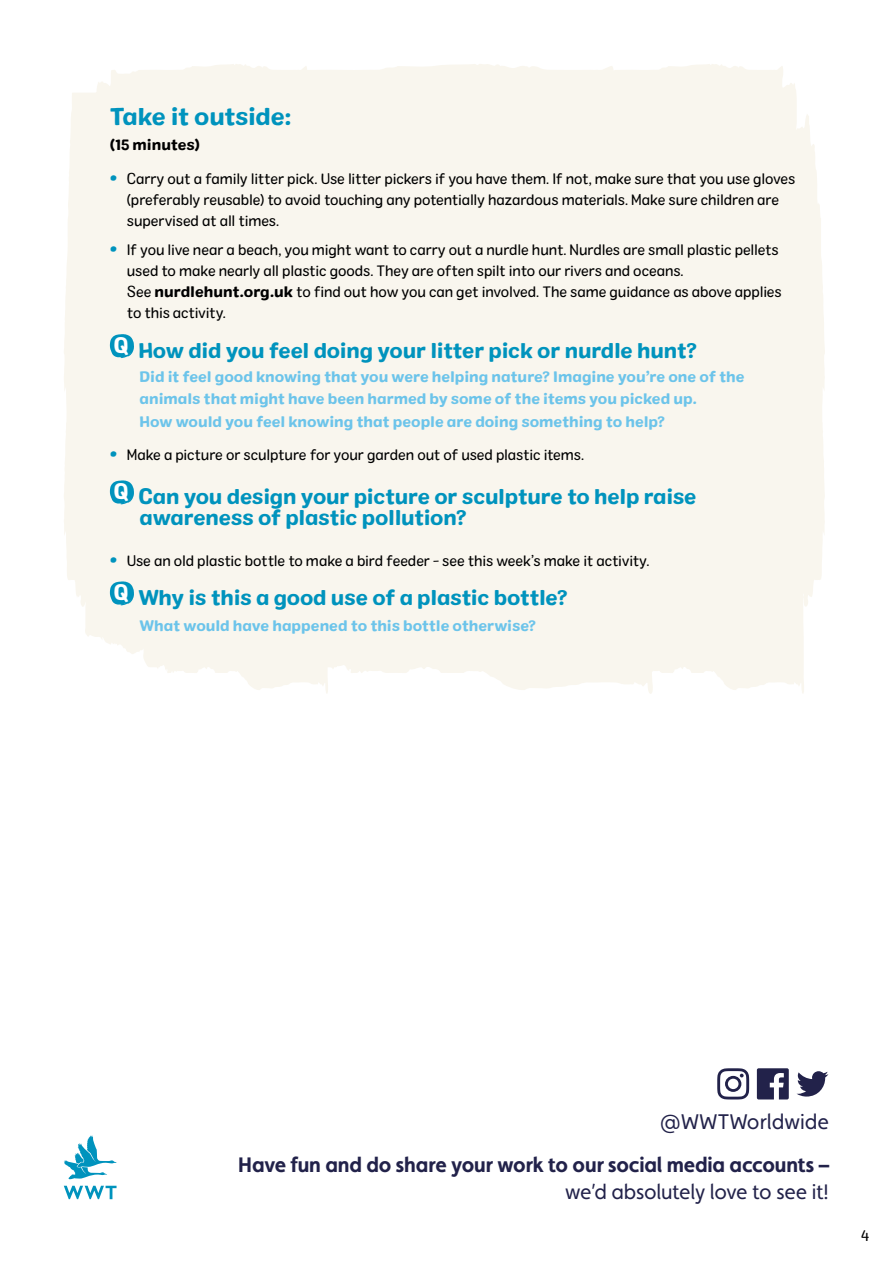
<style>
.page{position:relative;width:893px;height:1263px;background:#fff}
.page>*{position:absolute;margin:0;border:0;box-sizing:border-box;transform-origin:0 0}
.t1{font:24px "Colby St Bld";letter-spacing:-.02em;color:#0093bd}
.t2{font:21.3px "Faricy New";color:#22224a}
.t3{font:21px/21px "Colby St Bld";letter-spacing:-.015em;color:#0093bd}
.t4{font:700 21px "Faricy New";letter-spacing:-.01em;color:#22224a}
.t5{font:21px "Faricy New";letter-spacing:-.01em;color:#22224a}
.t6{font:15px/21px "Colby St Reg";letter-spacing:-.01em;color:#000}
.t7{font:15px/22.5px "Colby St Bld";letter-spacing:-.005em;color:#6cc4ea}
.t8{font:15px "Colby St Bld";letter-spacing:-.005em;color:#000}
.s1{font-family:"Colby St Bld";font-size:21px;color:#0093bd}
.s2{font-family:"Colby St Bld"}
</style>
<div class="page">
<svg style="left:64px;top:1135px;width:53px;height:45px"></svg>
<svg style="left:64px;top:1186px;width:53px;height:13px"></svg>
<svg style="left:717px;top:1068px;width:32px;height:31px"></svg>
<svg style="left:796px;top:1071px;width:32px;height:25px"></svg>
<svg style="left:757px;top:1068px;width:32px;height:31px"></svg>
<div style="left:64px;top:64px;width:761px;height:630px;background:#f9f6ee"></div>
<svg style="left:110px;top:334px;width:24px;height:24px"></svg>
<svg style="left:110px;top:480px;width:24px;height:24px"></svg>
<svg style="left:110px;top:581px;width:24px;height:24px"></svg>
<h1 class="t1" style="left:110px;top:101px;width:183px">Take it outside:</h1>
<p class="t8" style="left:110px;top:135px;width:92px">(15 minutes)</p>
<p class="t6" style="left:127px;top:168px;width:670px;text-indent:-17px"><span class="s1">•</span> Carry out a family litter pick. Use litter pickers if you have them. If not, make sure that you use gloves (preferably reusable) to avoid touching any potentially hazardous materials. Make sure children are supervised at all times.</p>
<p class="t6" style="left:127px;top:239px;width:656px;text-indent:-17px"><span class="s1">•</span> If you live near a beach, you might want to carry out a nurdle hunt. Nurdles are small plastic pellets used to make nearly all plastic goods. They are often spilt into our rivers and oceans.<br>See <span class="s2">nurdlehunt.org.uk</span> to find out how you can get involved. The same guidance as above applies to this activity.</p>
<h3 class="t3" style="left:138px;top:340px;width:560px">How did you feel doing your litter pick or nurdle hunt?</h3>
<p class="t7" style="left:140px;top:365px;width:607px">Did it feel good knowing that you were helping nature? Imagine you’re one of the animals that might have been harmed by some of the items you picked up.<br>How would you feel knowing that people are doing something to help?</p>
<p class="t6" style="left:110px;top:444px;width:476px"><span class="s1">•</span> Make a picture or sculpture for your garden out of used plastic items.</p>
<h3 class="t3" style="left:138px;top:487px;width:560px">Can you design your picture or sculpture to help raise awareness of plastic pollution?</h3>
<p class="t6" style="left:110px;top:550px;width:541px"><span class="s1">•</span> Use an old plastic bottle to make a bird feeder - see this week’s make it activity.</p>
<h3 class="t3" style="left:138px;top:588px;width:431px">Why is this a good use of a plastic bottle?</h3>
<p class="t7" style="left:140px;top:614px;width:398px">What would have happened to this bottle otherwise?</p>
<h2 class="t2" style="left:660px;top:1109px;width:170px">@WWTWorldwide</h2>
<h3 class="t4" style="left:238px;top:1151px;width:593px">Have fun and do share your work to our social media accounts –</h3>
<h3 class="t5" style="left:565px;top:1180px;width:266px">we’d absolutely love to see it!</h3>
<p class="t6" style="left:861px;top:1225px;width:11px">4</p>
</div>
